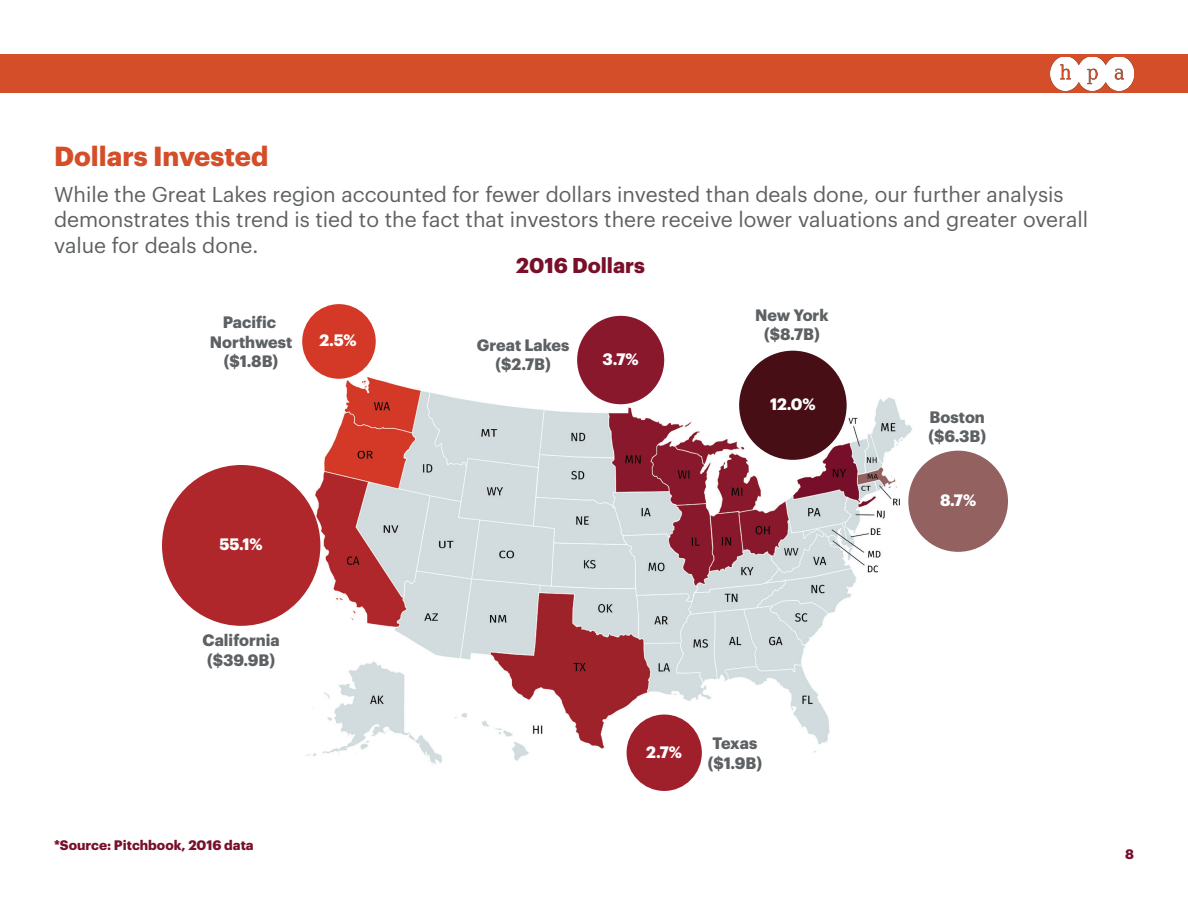
<style>
.page{position:relative;width:1188px;height:918px;background:#fff}
.page>*{position:absolute;margin:0;border:0;box-sizing:border-box;transform-origin:0 0}
.t1{font:700 27px "Graphik";color:#d44e29}
.t2{font:21px/25.2px "Graphik";color:#5e6062}
.t3{font:700 21px "Graphik";color:#79102a}
.t4{font:700 16.2px/19.5px "Graphik";color:#5d6163;text-align:center}
.t5{font:700 16.2px "Graphik";color:#fff}
.t6{font:700 13.5px "Graphik";color:#79102a}
</style>
<div class="page">
<img style="left:274px;top:346px;width:714px;height:445px">
<div style="left:577px;top:316px;width:87px;height:88px;background:#89182d;border-radius:50%"></div>
<div style="left:908px;top:451px;width:100px;height:101px;background:#926160;border-radius:50%"></div>
<div style="left:739px;top:351px;width:108px;height:109px;background:#470e16;border-radius:50%"></div>
<div style="left:627px;top:715px;width:75px;height:76px;background:#9f202b;border-radius:50%"></div>
<div style="left:302px;top:304px;width:74px;height:75px;background:#d43927;border-radius:50%"></div>
<div style="left:162px;top:465px;width:158px;height:161px;background:#af272b;border-radius:50%"></div>
<div style="left:0;top:54px;width:1188px;height:38px;background:#d44e29"></div>
<img style="left:1051px;top:57px;width:83px;height:33px">
<p class="t1" style="left:54px;top:136px;width:216px">Dollars Invested</p>
<p class="t2" style="left:54px;top:180px;width:1036px">While the Great Lakes region accounted for fewer dollars invested than deals done, our further analysis demonstrates this trend is tied to the fact that investors there receive lower valuations and greater overall value for deals done.</p>
<p class="t4" style="left:210px;top:311px;width:84px">Pacific<br>Northwest ($1.8B)</p>
<p class="t5" style="left:320px;top:327px;width:38px">2.5%</p>
<p class="t5" style="left:220px;top:532px;width:45px">55.1%</p>
<p class="t4" style="left:203px;top:629px;width:79px;text-align:left">California ($39.9B)</p>
<p class="t6" style="left:54px;top:834px;width:201px">*Source: Pitchbook, 2016 data</p>
<p class="t3" style="left:516px;top:249px;width:130px">2016 Dollars</p>
<p class="t4" style="left:477px;top:334px;width:94px">Great Lakes ($2.7B)</p>
<p class="t5" style="left:603px;top:347px;width:38px">3.7%</p>
<p class="t4" style="left:755px;top:304px;width:75px">New York ($8.7B)</p>
<p class="t5" style="left:770px;top:392px;width:47px">12.0%</p>
<p class="t5" style="left:646px;top:739px;width:37px">2.7%</p>
<p class="t4" style="left:708px;top:732px;width:56px">Texas ($1.9B)</p>
<p class="t4" style="left:929px;top:406px;width:59px;text-align:left">Boston ($6.3B)</p>
<p class="t5" style="left:940px;top:488px;width:38px">8.7%</p>
<p class="t6" style="left:1125px;top:844px;width:10px">8</p>
</div>
